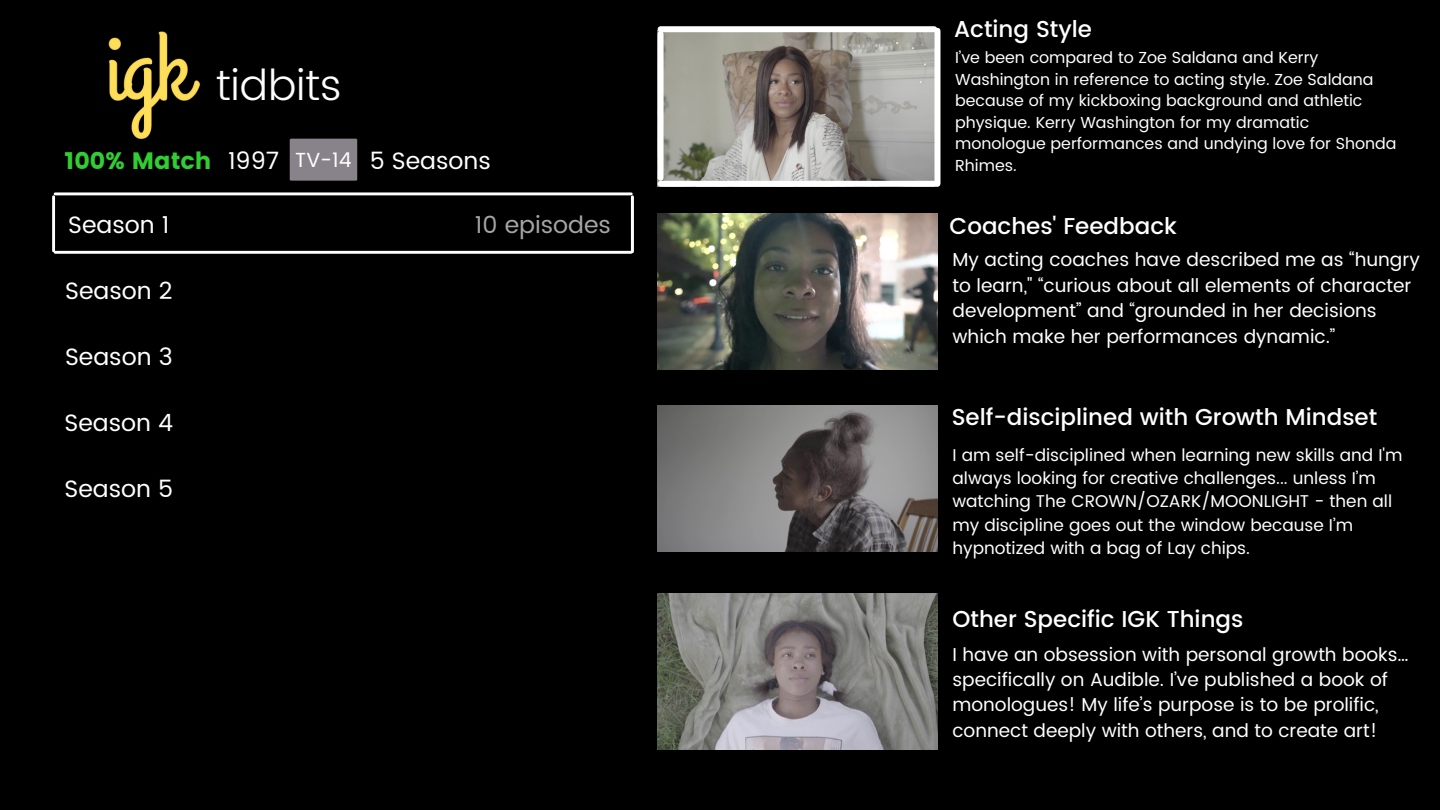
<style>
.page{position:relative;width:1440px;height:810px;background:#000}
.page>*{position:absolute;margin:0;border:0;box-sizing:border-box;transform-origin:0 0}
.t1{font:300 42.6px "Poppins";color:#fff}
.t2{font:23.7px "Poppins";color:#fff}
.t3{font:23.7px "Poppins";color:#a6a6a6}
.t4{font:23.7px "Poppins";color:#32cd32}
.t5{font:500 23px "Poppins";color:#fff}
.t6{font:20.4px "Poppins";color:#fff}
.t7{font:18.7px/25.5px "Poppins";color:#fff}
.t8{font:18.6px/25.2px "Poppins";color:#fff}
.t9{font:17px/23.2px "Poppins";color:#fff}
.t10{font:15.9px/21.6px "Poppins";color:#fff}
</style>
<div class="page">
<img style="left:658px;top:31px;width:279px;height:156px">
<img style="left:108px;top:31px;width:92px;height:108px">
<div style="left:290px;top:139px;width:67px;height:42px;background:#88838a"></div>
<hr style="left:55px;top:251px;width:576px;height:3px;background:#fff">
<hr style="left:631px;top:197px;width:3px;height:55px;background:#fff">
<hr style="left:55px;top:192px;width:576px;height:3px;background:#fff">
<hr style="left:52px;top:197px;width:3px;height:54px;background:#fff">
<img style="left:658px;top:405px;width:279px;height:146px">
<img style="left:658px;top:214px;width:279px;height:156px">
<img style="left:658px;top:594px;width:279px;height:156px">
<div style="left:661px;top:26px;width:273px;height:6px;background:#fff"></div>
<div style="left:661px;top:181px;width:273px;height:6px;background:#fff"></div>
<div style="left:934px;top:31px;width:6px;height:153px;background:#fff"></div>
<div style="left:658px;top:34px;width:6px;height:144px;background:#fff"></div>
<p class="t1" style="left:216px;top:60px;width:128px">tidbits</p>
<p class="t4" style="left:64px;top:147px;width:148px">100% Match</p>
<p class="t2" style="left:228px;top:147px;width:52px">1997</p>
<p class="t6" style="left:295px;top:148px;width:58px">TV-14</p>
<p class="t2" style="left:370px;top:147px;width:123px">5 Seasons</p>
<p class="t2" style="left:68px;top:211px;width:103px">Season 1</p>
<p class="t2" style="left:65px;top:277px;width:109px">Season 2</p>
<p class="t2" style="left:65px;top:343px;width:109px">Season 3</p>
<p class="t2" style="left:64px;top:409px;width:110px">Season 4</p>
<p class="t2" style="left:64px;top:475px;width:110px">Season 5</p>
<p class="t3" style="left:475px;top:211px;width:138px">10 episodes</p>
<p class="t5" style="left:954px;top:16px;width:139px">Acting Style</p>
<p class="t10" style="left:955px;top:47px;width:443px">I’ve been compared to Zoe Saldana and Kerry Washington in reference to acting style. Zoe Saldana because of my kickboxing background and athletic physique. Kerry Washington for my dramatic monologue performances and undying love for Shonda Rhimes.</p>
<p class="t5" style="left:950px;top:212px;width:229px">Coaches' Feedback</p>
<p class="t7" style="left:952px;top:247px;width:469px">My acting coaches have described me as “hungry to learn," “curious about all elements of character development” and “grounded in her decisions which make her performances dynamic.”</p>
<p class="t5" style="left:952px;top:404px;width:427px">Self-disciplined with Growth Mindset</p>
<p class="t9" style="left:952px;top:443px;width:452px">I am self-disciplined when learning new skills and I'm always looking for creative challenges... unless I’m watching The CROWN/OZARK/MOONLIGHT - then all my discipline goes out the window because I’m hypnotized with a bag of Lay chips.</p>
<p class="t5" style="left:952px;top:606px;width:292px">Other Specific IGK Things</p>
<p class="t8" style="left:952px;top:642px;width:458px">I have an obsession with personal growth books… specifically on Audible. I’ve published a book of monologues! My life’s purpose is to be prolific, connect deeply with others, and to create art!</p>
</div>
